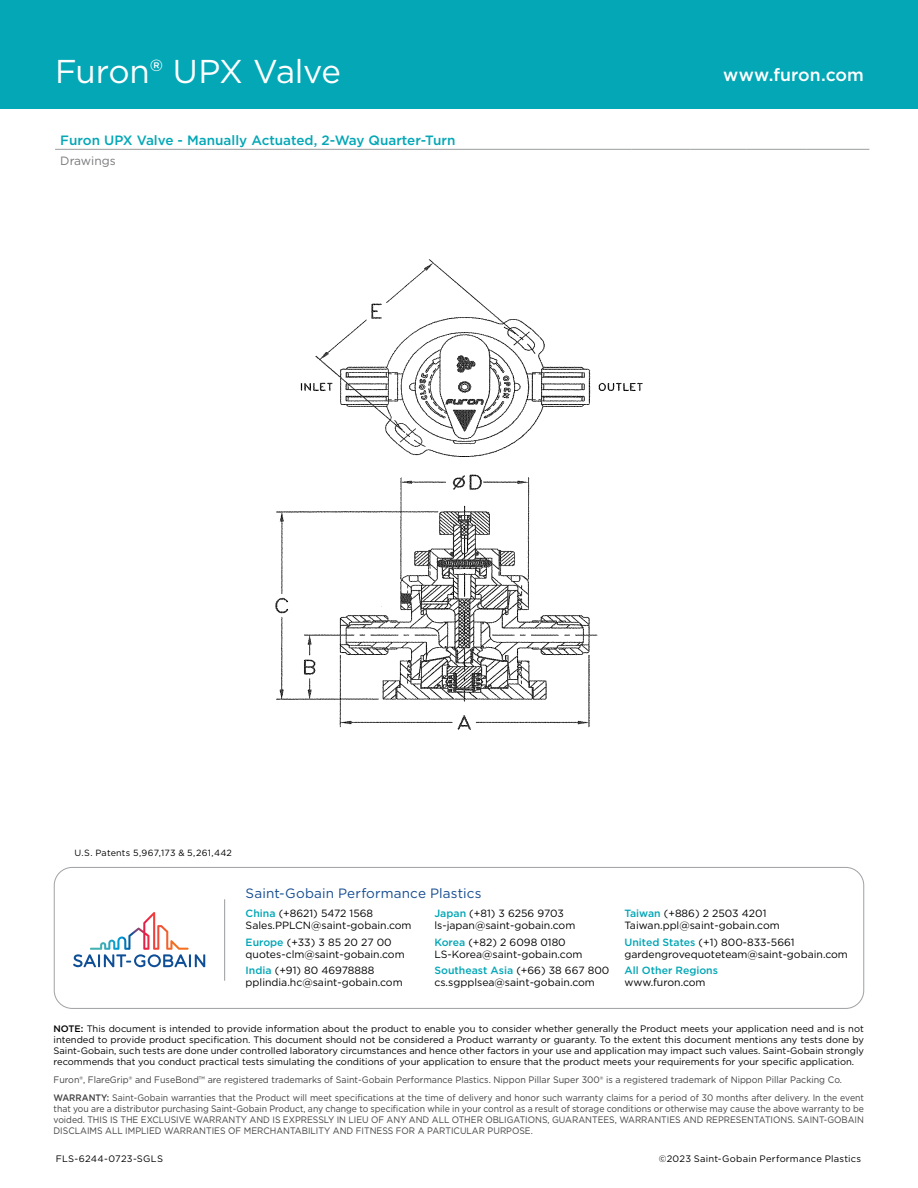
<style>
.page{position:relative;width:918px;height:1188px;background:#fff}
.page>*{position:absolute;margin:0;border:0;box-sizing:border-box;transform-origin:0 0}
.Heading_back_page{font:33px "Gotham";letter-spacing:-.02em;color:#fff}
.t1{font:500 17.7px "Gotham";letter-spacing:.005em;color:#fff}
.chart_-_head{font:500 13.5px "Gotham";color:#03a7b6}
.Address_Medium{font:13.5px "Gotham";letter-spacing:.01em;color:#164c90}
.chart_-_column_head{font:12px "Gotham";color:#77787b}
.t2{font:10.5px/12px "Gotham";color:#000}
.t3{font:500 10.5px/12px "Gotham";color:#00a6b6}
.t4{font:9.3px/11.1px "Gotham";color:#000;text-align:justify}
.t5{font:9.3px/11.1px "Gotham";color:#414042;text-align:justify;scale:.93 1}
.t6{font:9.3px "Gotham";color:#414042;scale:.95 1}
.t7{font:9.3px "Gotham";letter-spacing:.025em;color:#000}
.chart_-_contents{font:9px "Gotham";letter-spacing:.025em;color:#000}
.s1{font-weight:500;color:#00a6b6}
.s2{font-weight:400;color:#000}
.s3{font-weight:500}
</style>
<div class="page">
<img style="left:275px;top:259px;width:368px;height:471px">
<hr style="left:55px;top:149px;width:493px;height:1px;background:#999b9e">
<hr style="left:548px;top:149px;width:83px;height:1px;background:#999b9e">
<hr style="left:631px;top:149px;width:60px;height:1px;background:#999b9e">
<hr style="left:691px;top:149px;width:55px;height:1px;background:#999b9e">
<hr style="left:746px;top:149px;width:60px;height:1px;background:#999b9e">
<hr style="left:806px;top:149px;width:63px;height:1px;background:#999b9e">
<div style="left:0;top:0;width:918px;height:108px;background:#03a7b6"></div>
<div style="left:54px;top:867px;width:810px;height:142px;border:1px solid #9fa1a4;border-radius:18px"></div>
<hr style="left:224px;top:899px;width:1px;height:82px;background:#999b9e">
<svg style="left:73px;top:912px;width:132px;height:55px"></svg>
<p class="Heading_back_page" style="left:55px;top:50px;width:287px">Furon® UPX Valve</p>
<p class="t1" style="left:723px;top:63px;width:142px">www.furon.com</p>
<p class="chart_-_head" style="left:60px;top:131px;width:397px">Furon UPX Valve - Manually Actuated, 2-Way Quarter-Turn</p>
<p class="chart_-_column_head" style="left:60px;top:153px;width:57px">Drawings</p>
<p class="chart_-_contents" style="left:75px;top:847px;width:159px">U.S. Patents 5,967,173 &amp; 5,261,442</p>
<p class="Address_Medium" style="left:246px;top:884px;width:237px">Saint-Gobain Performance Plastics</p>
<p class="t2" style="left:246px;top:907px;width:167px"><span class="s1">China</span> (+8621) 5472 1568<br>Sales.PPLCN@saint-gobain.com</p>
<p class="t2" style="left:246px;top:936px;width:161px"><span class="s1">Europe</span> (+33) 3 85 20 27 00 quotes-clm@saint-gobain.com</p>
<p class="t2" style="left:246px;top:964px;width:159px"><span class="s1">India</span> (+91) 80 46978888 pplindia.hc@saint-gobain.com</p>
<p class="t2" style="left:434px;top:907px;width:142px"><span class="s1">Japan</span> (+81) 3 6256 9703 ls-japan@saint-gobain.com</p>
<p class="t2" style="left:434px;top:936px;width:150px"><span class="s1">Korea</span> (+82) 2 6098 0180<br>LS-Korea@saint-gobain.com</p>
<p class="t2" style="left:434px;top:964px;width:176px"><span class="s1">Southeast Asia</span> (+66) 38 667 800 cs.sgpplsea@saint-gobain.com</p>
<p class="t2" style="left:624px;top:907px;width:157px"><span class="s1">Taiwan</span> (+886) 2 2503 4201<br>Taiwan.ppl@saint-gobain.com</p>
<p class="t2" style="left:624px;top:936px;width:225px"><span class="s1">United States</span> (+1) 800-833-5661 gardengrovequoteteam@saint-gobain.com</p>
<p class="t3" style="left:624px;top:965px;width:95px">All Other Regions <span class="s2">www.furon.com</span></p>
<p class="t4" style="left:54px;top:1023px;width:812px"><span class="s3">NOTE:</span> This document is intended to provide information about the product to enable you to consider whether generally the Product meets your application need and is not intended to provide product specification. This document should not be considered a Product warranty or guaranty. To the extent this document mentions any tests done by Saint-Gobain, such tests are done under controlled laboratory circumstances and hence other factors in your use and application may impact such values. Saint-Gobain strongly recommends that you conduct practical tests simulating the conditions of your application to ensure that the product meets your requirements for your specific application.</p>
<p class="t6" style="left:54px;top:1074px;width:832px">Furon®, FlareGrip® and FuseBond™ are registered trademarks of Saint-Gobain Performance Plastics. Nippon Pillar Super 300® is a registered trademark of Nippon Pillar Packing Co.</p>
<p class="t5" style="left:54px;top:1092px;width:873px"><span class="s3">WARRANTY:</span> Saint-Gobain warranties that the Product will meet specifications at the time of delivery and honor such warranty claims for a period of 30 months after delivery. In the event that you are a distributor purchasing Saint-Gobain Product, any change to specification while in your control as a result of storage conditions or otherwise may cause the above warranty to be voided. THIS IS THE EXCLUSIVE WARRANTY AND IS EXPRESSLY IN LIEU OF ANY AND ALL OTHER OBLIGATIONS, GUARANTEES, WARRANTIES AND REPRESENTATIONS. SAINT-GOBAIN DISCLAIMS ALL IMPLIED WARRANTIES OF MERCHANTABILITY AND FITNESS FOR A PARTICULAR PURPOSE.</p>
<p class="t7" style="left:56px;top:1153px;width:109px">FLS-6244-0723-SGLS</p>
<p class="t7" style="left:659px;top:1153px;width:204px">©2023 Saint-Gobain Performance Plastics</p>
</div>
